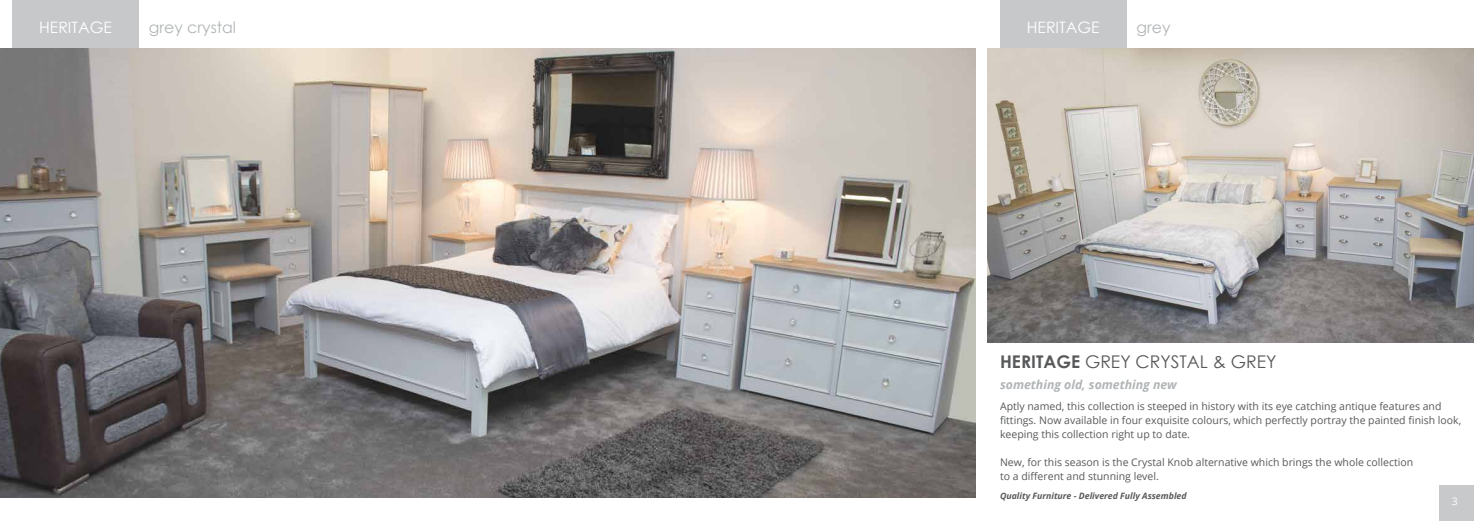
<style>
.page{position:relative;width:1474px;height:521px;background:#fff}
.page>*{position:absolute;margin:0;border:0;box-sizing:border-box;transform-origin:0 0}
.t1{font:17.5px "Century Gothic";color:#58595b}
.t2{font:15.75px "Century Gothic";color:#fff}
.t3{font:15.75px "Century Gothic";color:#b1b4b6}
.t4{font:italic 700 12.25px "Open Sans";color:#b1b4b6}
.t5{font:10.5px/14px "Open Sans";color:#58595b}
.t6{font:10.5px "Open Sans";color:#fff}
.t7{font:italic 700 8.75px "Open Sans";color:#58595b}
.s1{font-weight:700}
</style>
<div class="page">
<div style="left:1000px;top:0;width:126px;height:325px;background:#c7c8ca"></div>
<div style="left:12px;top:0;width:127px;height:325px;background:#c7c8ca"></div>
<div style="left:1439px;top:485px;width:34px;height:36px;background:#c7c9cb"></div>
<img style="left:987px;top:49px;width:486px;height:293px">
<img style="left:0;top:49px;width:975px;height:448px">
<h2 class="t2" style="left:39px;top:16px;width:74px">HERITAGE</h2>
<h2 class="t3" style="left:149px;top:16px;width:89px">grey crystal</h2>
<h2 class="t2" style="left:1026px;top:16px;width:74px">HERITAGE</h2>
<h2 class="t3" style="left:1136px;top:16px;width:36px">grey</h2>
<h1 class="t1" style="left:1000px;top:350px;width:278px"><span class="s1">HERITAGE</span> GREY CRYSTAL &amp; GREY</h1>
<p class="t4" style="left:1000px;top:376px;width:178px">something old, something new</p>
<p class="t5" style="left:1000px;top:399px;width:463px">Aptly named, this collection is steeped in history with its eye catching antique features and fittings. Now available in four exquisite colours, which perfectly portray the painted finish look, keeping this collection right up to date.</p>
<p class="t5" style="left:1000px;top:455px;width:415px">New, for this season is the Crystal Knob alternative which brings the whole collection to a different and stunning level.</p>
<p class="t7" style="left:1000px;top:489px;width:188px">Quality Furniture - Delivered Fully Assembled</p>
<p class="t6" style="left:1451px;top:494px;width:8px">3</p>
</div>
